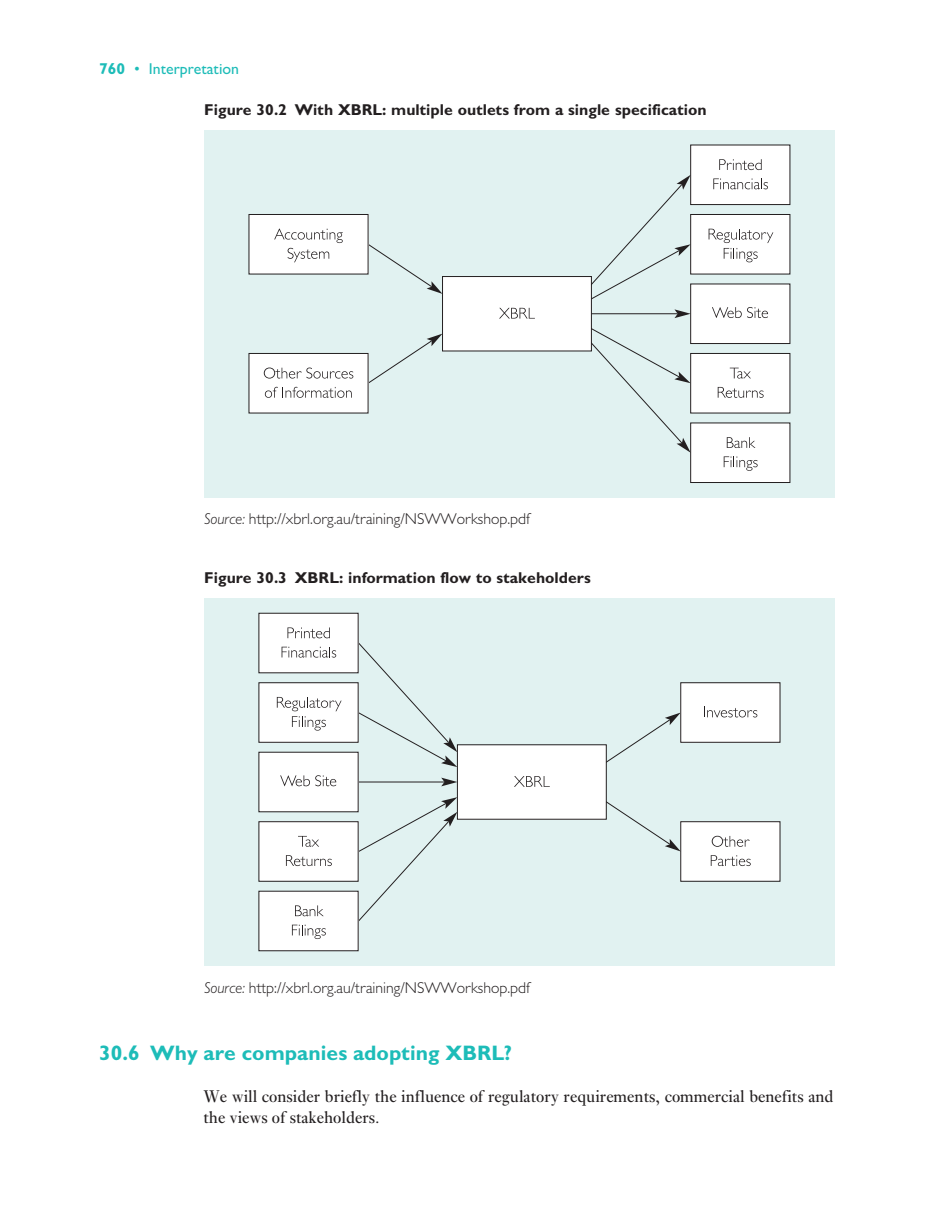
<style>
.page{position:relative;width:938px;height:1221px;background:#fff}
.page>*{position:absolute;margin:0;border:0;box-sizing:border-box;transform-origin:0 0}
.t1{font:700 21px "Gill Sans MT Pro";color:#1dbcb8}
.t2{font:17.5px/21px "Ehrhardt MT Pro";color:#231f20}
.t3{font:700 15.75px "Gill Sans MT Pro";color:#231f20}
.t4{font:300 15.75px "Gill Sans MT Pro";color:#231f20}
.t5{font:500 15.75px "Gill Sans MT Pro";color:#1dbcb8}
.s1{font-weight:700}
.s2{font-weight:300}
.s3{font-style:italic}
</style>
<div class="page">
<div style="left:204px;top:130px;width:630px;height:367px;background:#e1f2f1"></div>
<hr style="left:591px;top:313px;width:86px;height:1px;background:#231f20">
<div style="left:442px;top:276px;width:149px;height:75px;background:#fff"></div>
<div style="left:442px;top:276px;width:150px;height:75px;border:1px solid #231f20"></div>
<svg style="left:499px;top:308px;width:36px;height:10px"></svg>
<svg style="left:366px;top:242px;width:76px;height:52px"></svg>
<svg style="left:368px;top:333px;width:74px;height:52px"></svg>
<div style="left:690px;top:284px;width:100px;height:59px;background:#fff"></div>
<div style="left:690px;top:283px;width:100px;height:61px;border:1px solid #231f20"></div>
<svg style="left:712px;top:307px;width:29px;height:11px"></svg>
<svg style="left:747px;top:307px;width:21px;height:11px"></svg>
<div style="left:690px;top:214px;width:100px;height:60px;background:#fff"></div>
<div style="left:690px;top:214px;width:100px;height:60px;border:1px solid #231f20"></div>
<svg style="left:708px;top:229px;width:65px;height:33px"></svg>
<div style="left:690px;top:145px;width:100px;height:59px;background:#fff"></div>
<div style="left:690px;top:144px;width:100px;height:61px;border:1px solid #231f20"></div>
<svg style="left:719px;top:159px;width:42px;height:11px"></svg>
<svg style="left:713px;top:178px;width:55px;height:11px"></svg>
<div style="left:690px;top:423px;width:100px;height:59px;background:#fff"></div>
<div style="left:690px;top:422px;width:100px;height:61px;border:1px solid #231f20"></div>
<svg style="left:726px;top:437px;width:29px;height:11px"></svg>
<svg style="left:723px;top:456px;width:34px;height:15px"></svg>
<div style="left:690px;top:353px;width:100px;height:60px;background:#fff"></div>
<div style="left:690px;top:353px;width:100px;height:60px;border:1px solid #231f20"></div>
<svg style="left:729px;top:367px;width:22px;height:11px"></svg>
<svg style="left:717px;top:387px;width:46px;height:11px"></svg>
<div style="left:249px;top:214px;width:119px;height:60px;background:#fff"></div>
<div style="left:248px;top:214px;width:120px;height:60px;border:1px solid #231f20"></div>
<svg style="left:274px;top:228px;width:69px;height:34px"></svg>
<div style="left:249px;top:353px;width:119px;height:60px;background:#fff"></div>
<div style="left:248px;top:353px;width:120px;height:60px;border:1px solid #231f20"></div>
<svg style="left:264px;top:367px;width:89px;height:11px"></svg>
<svg style="left:265px;top:387px;width:87px;height:11px"></svg>
<svg style="left:674px;top:309px;width:16px;height:9px"></svg>
<svg style="left:586px;top:326px;width:104px;height:126px"></svg>
<svg style="left:586px;top:175px;width:104px;height:126px"></svg>
<div style="left:204px;top:598px;width:630px;height:367px;background:#e1f2f1"></div>
<svg style="left:606px;top:712px;width:74px;height:52px"></svg>
<div style="left:680px;top:682px;width:100px;height:60px;background:#fff"></div>
<div style="left:680px;top:682px;width:100px;height:60px;border:1px solid #231f20"></div>
<svg style="left:704px;top:706px;width:53px;height:11px"></svg>
<div style="left:680px;top:821px;width:100px;height:60px;background:#fff"></div>
<div style="left:680px;top:821px;width:100px;height:60px;border:1px solid #231f20"></div>
<svg style="left:711px;top:835px;width:38px;height:11px"></svg>
<svg style="left:710px;top:855px;width:40px;height:11px"></svg>
<hr style="left:358px;top:781px;width:86px;height:1px;background:#231f20">
<svg style="left:441px;top:777px;width:16px;height:9px"></svg>
<svg style="left:353px;top:637px;width:104px;height:130px"></svg>
<svg style="left:353px;top:797px;width:104px;height:129px"></svg>
<svg style="left:604px;top:800px;width:76px;height:51px"></svg>
<div style="left:457px;top:744px;width:149px;height:75px;background:#fff"></div>
<div style="left:457px;top:744px;width:149px;height:75px;border:1px solid #231f20"></div>
<svg style="left:514px;top:776px;width:31px;height:10px"></svg>
<div style="left:259px;top:752px;width:99px;height:59px;background:#fff"></div>
<svg style="left:280px;top:775px;width:56px;height:11px"></svg>
<div style="left:259px;top:613px;width:99px;height:59px;background:#fff"></div>
<div style="left:258px;top:612px;width:100px;height:61px;border:1px solid #231f20"></div>
<svg style="left:287px;top:627px;width:43px;height:11px"></svg>
<svg style="left:281px;top:646px;width:55px;height:11px"></svg>
<div style="left:259px;top:891px;width:99px;height:59px;background:#fff"></div>
<div style="left:258px;top:890px;width:100px;height:61px;border:1px solid #231f20"></div>
<svg style="left:295px;top:905px;width:29px;height:11px"></svg>
<svg style="left:292px;top:924px;width:34px;height:15px"></svg>
<div style="left:259px;top:682px;width:99px;height:60px;background:#fff"></div>
<div style="left:258px;top:682px;width:100px;height:60px;border:1px solid #231f20"></div>
<svg style="left:277px;top:697px;width:64px;height:33px"></svg>
<div style="left:259px;top:821px;width:99px;height:60px;background:#fff"></div>
<div style="left:258px;top:821px;width:100px;height:60px;border:1px solid #231f20"></div>
<svg style="left:298px;top:835px;width:21px;height:11px"></svg>
<svg style="left:286px;top:855px;width:46px;height:11px"></svg>
<p class="t5" style="left:99px;top:59px;width:141px"><span class="s1">760</span> <span class="s2">•</span> Interpretation</p>
<p class="t3" style="left:204px;top:100px;width:504px">Figure 30.2 With XBRL: multiple outlets from a single specification</p>
<p class="t4" style="left:204px;top:509px;width:328px"><span class="s3">Source:</span> http://xbrl.org.au/training/NSWWorkshop.pdf</p>
<p class="t3" style="left:204px;top:568px;width:388px">Figure 30.3 XBRL: information flow to stakeholders</p>
<p class="t4" style="left:204px;top:977px;width:328px"><span class="s3">Source:</span> http://xbrl.org.au/training/NSWWorkshop.pdf</p>
<p class="t1" style="left:99px;top:1040px;width:414px">30.6 Why are companies adopting XBRL?</p>
<p class="t2" style="left:203px;top:1086px;width:631px">We will consider briefly the influence of regulatory requirements, commercial benefits and the views of stakeholders.</p>
</div>
